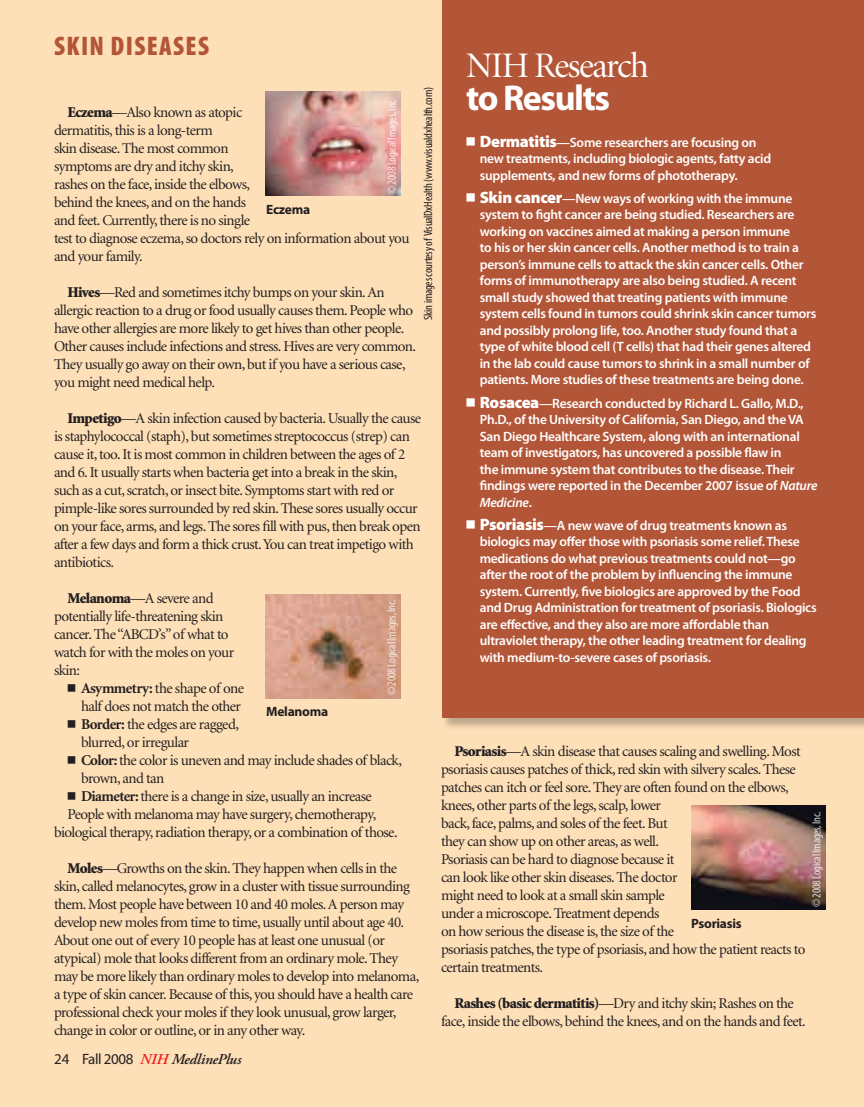
<style>
.page{position:relative;width:864px;height:1107px;background:#fee0b8}
.page>*{position:absolute;margin:0;border:0;box-sizing:border-box;transform-origin:0 0}
.t1{font:36px "Minion Display";letter-spacing:-.04em;color:#fff}
.t2{font:700 36px "Myriad Pro";color:#fff}
.t3{font:900 condensed 27px "Myriad Pro";color:#b35537}
.t4{font:15px/18px "Minion";letter-spacing:-.04em;color:#231f20}
.t5{font:italic 600 15px "Adobe Garamond Pro";letter-spacing:-.015em;color:#231f20}
.t6{font:600 13.5px/16.5px "Myriad Pro";letter-spacing:-.02em;color:#fff}
.t7{font:700 13.5px "Myriad Pro";letter-spacing:-.02em;color:#231f20}
.t8{font:condensed 12px "Myriad Pro";letter-spacing:-.02em;color:#fff}
.t9{font:condensed 12px "Myriad Pro";letter-spacing:-.02em;color:#231f20}
.s1{font-family:"Universal Newswith Comm Pi";font-weight:400;font-size:16.5px}
.s2{font-weight:900;font-size:16.5px}
.s3{font-style:italic}
.s4{font-weight:900}
.s5{font-family:"Universal Newswith Comm Pi"}
.s6{font-weight:700}
.s7{font-family:"Myriad Pro";font-weight:400;font-style:normal}
.s8{color:#ee1d23}
</style>
<div class="page">
<div style="left:442px;top:0;width:422px;height:718px;background:#b35537"></div>
<img style="left:266px;top:594px;width:135px;height:104px">
<img style="left:266px;top:92px;width:135px;height:104px">
<img style="left:691px;top:806px;width:135px;height:104px">
<h2 class="t3" style="left:54px;top:29px;width:70px">SKIN DISEASES</h2>
<h1 class="t1" style="left:466px;top:48px;width:184px">NIH Research</h1>
<h1 class="t2" style="left:466px;top:74px;width:145px">to Results</h1>
<p class="t6" style="left:480px;top:133px;width:293px;text-indent:-13px"><span class="s1">7</span> <span class="s2">Dermatitis</span>—Some researchers are focusing on new treatments, including biologic agents, fatty acid supplements, and new forms of phototherapy.</p>
<p class="t6" style="left:480px;top:190px;width:338px;text-indent:-13px"><span class="s1">7</span> <span class="s2">Skin cancer</span>—New ways of working with the immune system to fight cancer are being studied. Researchers are working on vaccines aimed at making a person immune<br>to his or her skin cancer cells. Another method is to train a person’s immune cells to attack the skin cancer cells. Other forms of immunotherapy are also being studied. A recent small study showed that treating patients with immune system cells found in tumors could shrink skin cancer tumors and possibly prolong life, too. Another study found that a type of white blood cell (T cells) that had their genes altered in the lab could cause tumors to shrink in a small number of patients. More studies of these treatments are being done.</p>
<p class="t6" style="left:480px;top:394px;width:339px;text-indent:-13px"><span class="s1">7</span> <span class="s2">Rosacea</span>—Research conducted by Richard L. Gallo, M.D., Ph.D., of the University of California, San Diego, and the VA San Diego Healthcare System, along with an international team of investigators, has uncovered a possible flaw in<br>the immune system that contributes to the disease. Their findings were reported in the December 2007 issue of <span class="s3">Nature Medicine</span>.</p>
<p class="t6" style="left:480px;top:517px;width:338px;text-indent:-13px"><span class="s1">7</span> <span class="s2">Psoriasis</span>—A new wave of drug treatments known as biologics may offer those with psoriasis some relief. These medications do what previous treatments could not—go after the root of the problem by influencing the immune system. Currently, five biologics are approved by the Food and Drug Administration for treatment of psoriasis. Biologics are effective, and they also are more affordable than ultraviolet therapy, the other leading treatment for dealing with medium-to-severe cases of psoriasis.</p>
<p class="t9" style="left:421px;top:320px;width:234px;rotate:-90deg">Skin images courtesy of VisualDxHealth (www.visualdxhealth.com)</p>
<p class="t8" style="left:384px;top:194px;width:97px;rotate:-90deg">© 2008 Logical Images, Inc.</p>
<p class="t4" style="left:54px;top:104px;width:357px;text-indent:14px"><span class="s4">Eczema</span>—Also known as atopic<br>dermatitis, this is a long-term<br>skin disease. The most common<br>symptoms are dry and itchy skin,<br>rashes on the face, inside the elbows,<br>behind the knees, and on the hands<br>and feet. Currently, there is no single<br>test to diagnose eczema, so doctors rely on information about you and your family.</p>
<p class="t4" style="left:54px;top:284px;width:364px;text-indent:14px"><span class="s4">Hives</span>—Red and sometimes itchy bumps on your skin. An allergic reaction to a drug or food usually causes them. People who have other allergies are more likely to get hives than other people.<br>Other causes include infections and stress. Hives are very common.<br>They usually go away on their own, but if you have a serious case, you might need medical help.</p>
<p class="t4" style="left:54px;top:410px;width:369px;text-indent:14px"><span class="s4">Impetigo</span>—A skin infection caused by bacteria. Usually the cause is staphylococcal (staph), but sometimes streptococcus (strep) can cause it, too. It is most common in children between the ages of 2 and 6. It usually starts when bacteria get into a break in the skin, such as a cut, scratch, or insect bite. Symptoms start with red or pimple-like sores surrounded by red skin. These sores usually occur on your face, arms, and legs. The sores fill with pus, then break open after a few days and form a thick crust. You can treat impetigo with antibiotics.</p>
<p class="t4" style="left:54px;top:590px;width:182px;text-indent:14px"><span class="s4">Melanoma</span>—A severe and potentially life-threatening skin cancer. The “ABCD’s” of what to watch for with the moles on your skin:</p>
<p class="t4" style="left:68px;top:680px;width:178px"><span class="s5">7</span> <span class="s6">Asymmetry:</span> the shape of one</p>
<p class="t4" style="left:81px;top:698px;width:162px">half does not match the other</p>
<p class="t4" style="left:68px;top:716px;width:173px"><span class="s5">7</span> <span class="s6">Border:</span> the edges are ragged,</p>
<p class="t4" style="left:81px;top:734px;width:110px">blurred, or irregular</p>
<p class="t4" style="left:68px;top:752px;width:336px"><span class="s5">7</span> <span class="s6">Color:</span> the color is uneven and may include shades of black,</p>
<p class="t4" style="left:81px;top:770px;width:85px">brown, and tan</p>
<p class="t4" style="left:68px;top:788px;width:306px"><span class="s5">7</span> <span class="s6">Diameter:</span> there is a change in size, usually an increase</p>
<p class="t4" style="left:68px;top:806px;width:310px">People with melanoma may have surgery, chemotherapy,</p>
<p class="t4" style="left:54px;top:824px;width:345px">biological therapy, radiation therapy, or a combination of those.</p>
<p class="t4" style="left:54px;top:860px;width:367px;text-indent:14px"><span class="s4">Moles</span>—Growths on the skin. They happen when cells in the skin, called melanocytes, grow in a cluster with tissue surrounding them. Most people have between 10 and 40 moles. A person may develop new moles from time to time, usually until about age 40.<br>About one out of every 10 people has at least one unusual (or atypical) mole that looks different from an ordinary mole. They may be more likely than ordinary moles to develop into melanoma, a type of skin cancer. Because of this, you should have a health care professional check your moles if they look unusual, grow larger, change in color or outline, or in any other way.</p>
<p class="t7" style="left:266px;top:200px;width:45px">Eczema</p>
<p class="t8" style="left:384px;top:695px;width:97px;rotate:-90deg">© 2008 Logical Images, Inc.</p>
<p class="t7" style="left:266px;top:703px;width:63px">Melanoma</p>
<p class="t4" style="left:441px;top:743px;width:366px;text-indent:14px"><span class="s4">Psoriasis</span>—A skin disease that causes scaling and swelling. Most psoriasis causes patches of thick, red skin with silvery scales. These patches can itch or feel sore. They are often found on the elbows, knees, other parts of the legs, scalp, lower<br>back, face, palms, and soles of the feet. But<br>they can show up on other areas, as well.<br>Psoriasis can be hard to diagnose because it<br>can look like other skin diseases. The doctor<br>might need to look at a small skin sample<br>under a microscope. Treatment depends<br>on how serious the disease is, the size of the<br>psoriasis patches, the type of psoriasis, and how the patient reacts to certain treatments.</p>
<p class="t4" style="left:441px;top:995px;width:366px;text-align:center"><span class="s4">Rashes (basic dermatitis)</span>—Dry and itchy skin; Rashes on the face, inside the elbows, behind the knees, and on the hands and feet.</p>
<p class="t8" style="left:809px;top:907px;width:97px;rotate:-90deg">© 2008 Logical Images, Inc.</p>
<p class="t7" style="left:691px;top:914px;width:52px">Psoriasis</p>
<p class="t5" style="left:54px;top:1051px;width:189px"><span class="s7">24 Fall 2008</span> <span class="s8">NIH</span> MedlinePlus</p>
</div>
